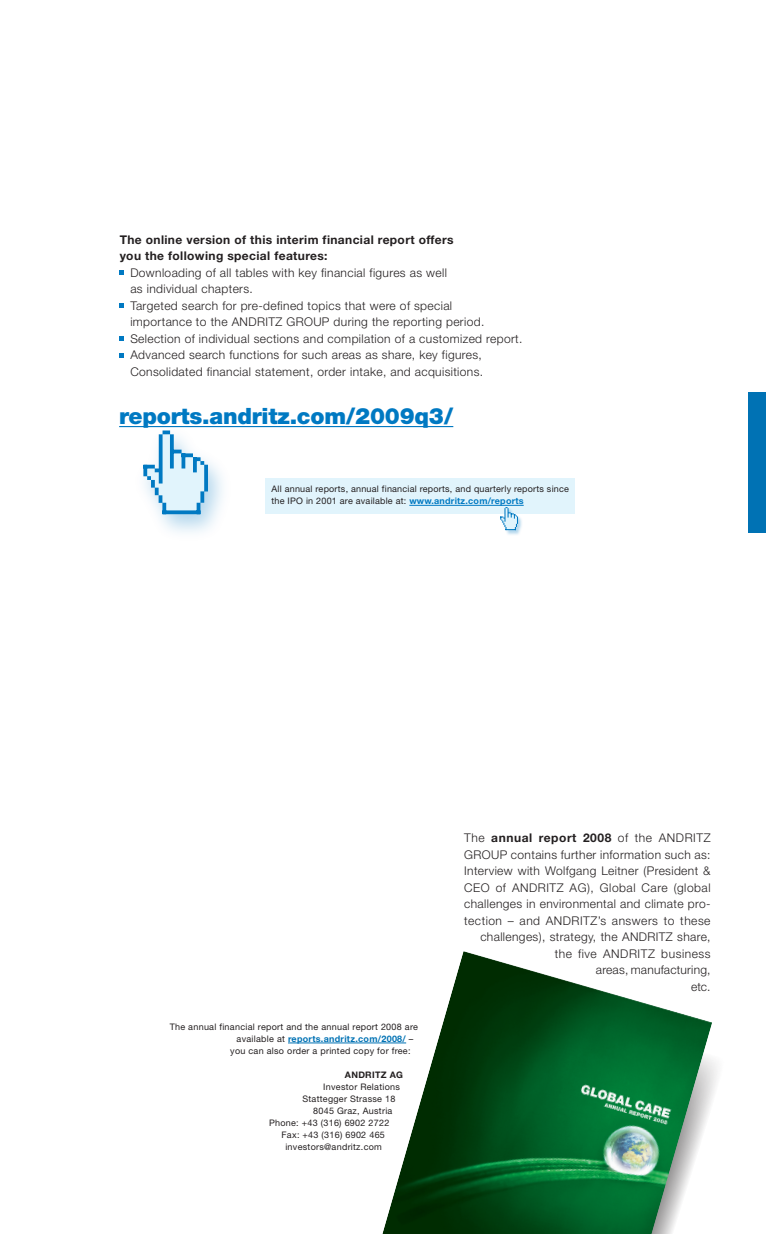
<style>
.page{position:relative;width:766px;height:1234px;background:#fff}
.page>*{position:absolute;margin:0;border:0;box-sizing:border-box;transform-origin:0 0}
.t1{font:900 22.5px "Helvetica Neue";letter-spacing:-.01em;color:#0079c2}
.LAUFTEXT{font:300 12px/16.5px "Helvetica Neue";letter-spacing:.03em;color:#231f20;text-align:right}
.LAUFTEXT-2{font:700 12px "Helvetica Neue";letter-spacing:.03em;color:#231f20}
.LAUFTEXT-3{font:9px/12px "Helvetica Neue";letter-spacing:.03em;color:#231f20}
.LAUFTEXT-4{font:700 9px "Helvetica Neue";letter-spacing:.03em;color:#231f20}
.s1{font-weight:700;color:#0079c2}
.s2{font-weight:700;color:#0072b4}
.s3{font-weight:700}
</style>
<div class="page">
<hr style="left:288px;top:1042px;width:118px;height:1px;background:#0072b4">
<svg style="left:120px;top:270px;width:4px;height:5px"></svg>
<svg style="left:120px;top:303px;width:4px;height:5px"></svg>
<svg style="left:120px;top:336px;width:4px;height:5px"></svg>
<svg style="left:120px;top:353px;width:4px;height:4px"></svg>
<div style="left:265px;top:478px;width:309px;height:36px;background:#e1f4fc"></div>
<hr style="left:409px;top:505px;width:114px;height:1px;background:#0079c2">
<div style="left:500px;top:507px;width:23px;height:29px;background:#0079c2;opacity:.3"></div>
<svg style="left:500px;top:507px;width:18px;height:23px"></svg>
<hr style="left:119px;top:426px;width:334px;height:1px;background:#0079c2">
<div style="left:134px;top:425px;width:97px;height:116px;background:#0079c2;opacity:.3"></div>
<hr style="left:204px;top:464px;width:4px;height:27px;background:#0079c2">
<svg style="left:143px;top:468px;width:2px;height:8px"></svg>
<hr style="left:162px;top:510px;width:38px;height:4px;background:#0079c2">
<svg style="left:145px;top:430px;width:61px;height:82px"></svg>
<svg style="left:181px;top:453px;width:12px;height:4px"></svg>
<div style="left:748px;top:392px;width:17px;height:140px;background:#0072b4"></div>
<img style="left:362px;top:951px;width:350px;height:282px">
<p class="LAUFTEXT-2" style="left:120px;top:232px;width:335px">The online version of this interim financial report offers</p>
<p class="LAUFTEXT-2" style="left:120px;top:248px;width:209px">you the following special features:</p>
<p class="LAUFTEXT" style="left:130px;top:264px;width:318px">Downloading of all tables with key financial figures as well</p>
<p class="LAUFTEXT" style="left:130px;top:280px;width:124px">as individual chapters.</p>
<p class="LAUFTEXT" style="left:130px;top:297px;width:323px">Targeted search for pre-defined topics that were of special</p>
<p class="LAUFTEXT" style="left:130px;top:313px;width:355px">importance to the ANDRITZ GROUP during the reporting period.</p>
<p class="LAUFTEXT" style="left:130px;top:330px;width:393px">Selection of individual sections and compilation of a customized report.</p>
<p class="LAUFTEXT" style="left:130px;top:346px;width:353px">Advanced search functions for such areas as share, key figures,</p>
<p class="LAUFTEXT" style="left:130px;top:363px;width:354px">Consolidated financial statement, order intake, and acquisitions.</p>
<p class="t1" style="left:119px;top:403px;width:335px">reports.andritz.com/2009q3/</p>
<p class="LAUFTEXT-3" style="left:271px;top:483px;width:299px">All annual reports, annual financial reports, and quarterly reports since the IPO in 2001 are available at: <span class="s1">www.andritz.com/reports</span></p>
<p class="LAUFTEXT-3" style="left:236px;top:1020px;width:183px;text-indent:-67px">The annual financial report and the annual report 2008 are available at <span class="s2">reports.andritz.com/2008/</span> –</p>
<p class="LAUFTEXT-3" style="left:230px;top:1044px;width:182px">you can also order a printed copy for free:</p>
<p class="LAUFTEXT-4" style="left:345px;top:1068px;width:59px">ANDRITZ AG</p>
<p class="LAUFTEXT-3" style="left:323px;top:1080px;width:78px">Investor Relations</p>
<p class="LAUFTEXT-3" style="left:302px;top:1092px;width:95px">Stattegger Strasse 18</p>
<p class="LAUFTEXT-3" style="left:313px;top:1104px;width:81px">8045 Graz, Austria</p>
<p class="LAUFTEXT-3" style="left:269px;top:1116px;width:122px">Phone: +43 (316) 6902 2722</p>
<p class="LAUFTEXT-3" style="left:281px;top:1128px;width:105px">Fax: +43 (316) 6902 465</p>
<p class="LAUFTEXT-3" style="left:285px;top:1140px;width:98px">investors@andritz.com</p>
<p class="LAUFTEXT" style="left:464px;top:829px;width:248px">The <span class="s3">annual report 2008</span> of the ANDRITZ GROUP contains further information such as:<br>Interview with Wolfgang Leitner (President &amp; CEO of ANDRITZ AG), Global Care (global challenges in environmental and climate pro&shy;tection – and ANDRITZ’s answers to these challenges), strategy, the ANDRITZ share, the five ANDRITZ business<br>areas, manufacturing,<br>etc.</p>
</div>
